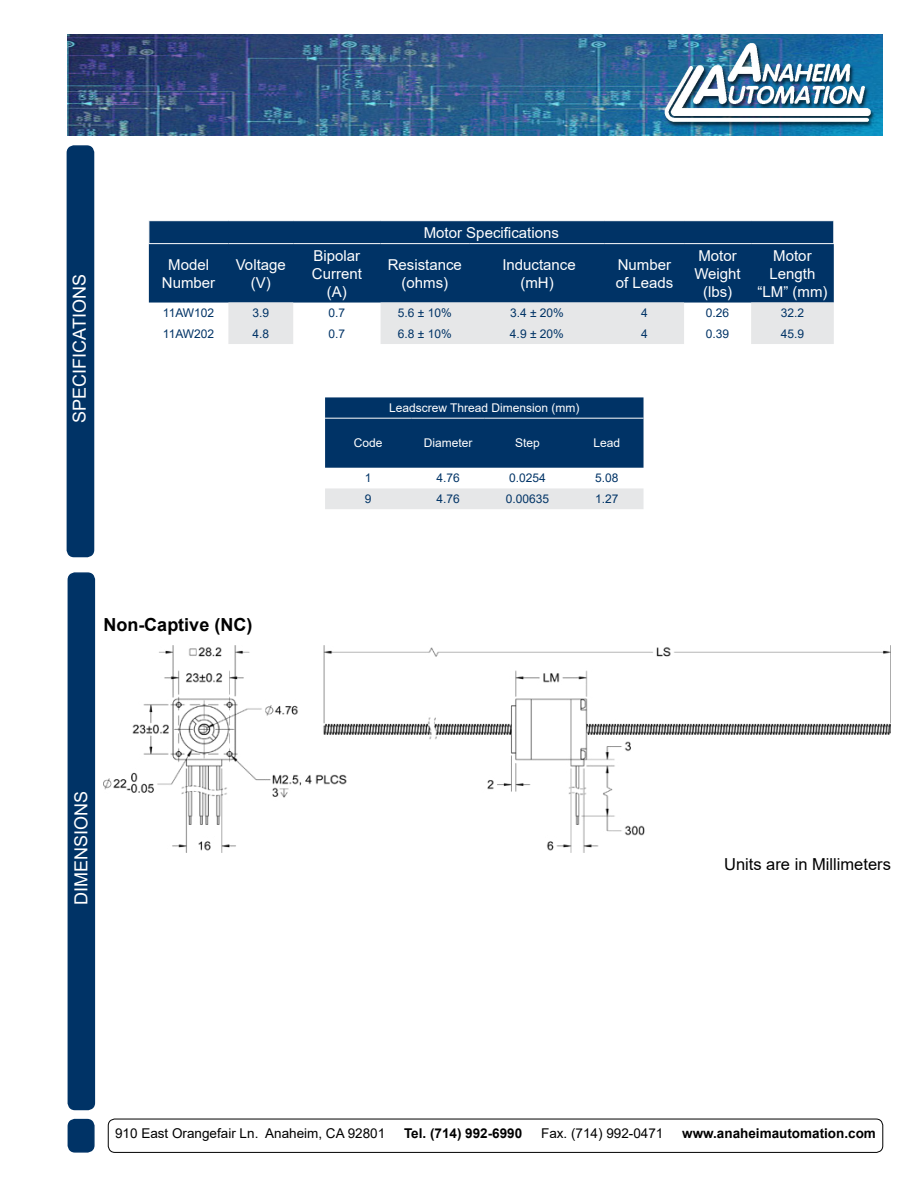
<style>
.page{position:relative;width:918px;height:1188px;background:#fff}
.page>*{position:absolute;margin:0;border:0;box-sizing:border-box;transform-origin:0 0}
.t1{font:18px "Arial";color:#fff}
.t2{font:700 18px "Arial";color:#000}
.t3{font:16.5px "Arial";color:#000}
.t4{font:15px/18px "Arial";color:#fff;text-align:center}
.t5{font:13.5px "Arial";color:#000}
.t6{font:700 13.5px "Arial";color:#000}
.t7{font:12px "Arial";color:#036}
.t8{font:12px "Arial";color:#fff}
</style>
<div class="page">
<img style="left:68px;top:35px;width:815px;height:101px">
<div style="left:68px;top:1120px;width:26px;height:32px;background:#036;border-radius:7px"></div>
<div style="left:68px;top:1119px;width:27px;height:34px;border:2px solid #036;border-radius:7px"></div>
<div style="left:108px;top:1119px;width:775px;height:34px;border:1px solid #000;border-radius:7px"></div>
<div style="left:67px;top:146px;width:27px;height:411px;background:#036;border-radius:7px"></div>
<div style="left:67px;top:145px;width:27px;height:412px;border:2px solid #036;border-radius:7px"></div>
<div style="left:149px;top:221px;width:685px;height:82px;background:#036"></div>
<svg style="left:228px;top:303px;width:606px;height:41px"></svg>
<svg style="left:148px;top:221px;width:1px;height:22px"></svg>
<svg style="left:833px;top:221px;width:1px;height:22px"></svg>
<hr style="left:148px;top:243px;width:80px;height:1px;background:#fff">
<hr style="left:228px;top:243px;width:65px;height:1px;background:#fff">
<hr style="left:293px;top:243px;width:88px;height:1px;background:#fff">
<hr style="left:381px;top:243px;width:88px;height:1px;background:#fff">
<hr style="left:469px;top:243px;width:136px;height:1px;background:#fff">
<hr style="left:605px;top:243px;width:79px;height:1px;background:#fff">
<hr style="left:684px;top:243px;width:67px;height:1px;background:#fff">
<hr style="left:751px;top:243px;width:83px;height:1px;background:#fff">
<div style="left:325px;top:397px;width:319px;height:71px;background:#036"></div>
<div style="left:325px;top:488px;width:319px;height:21px;background:#e6e7e8"></div>
<hr style="left:325px;top:418px;width:86px;height:1px;background:#fff">
<hr style="left:411px;top:418px;width:74px;height:1px;background:#fff">
<hr style="left:485px;top:418px;width:85px;height:1px;background:#fff">
<hr style="left:570px;top:418px;width:74px;height:1px;background:#fff">
<img style="left:103px;top:646px;width:788px;height:207px">
<div style="left:68px;top:573px;width:26px;height:536px;background:#036;border-radius:7px"></div>
<div style="left:68px;top:572px;width:27px;height:538px;border:2px solid #036;border-radius:7px"></div>
<p class="t1" style="left:67px;top:423px;width:150px;rotate:-90deg">SPECIFICATIONS</p>
<p class="t4" style="left:424px;top:223px;width:137px">Motor Specifications</p>
<p class="t4" style="left:162px;top:255px;width:55px">Model<br>Number</p>
<p class="t4" style="left:236px;top:255px;width:52px">Voltage (V)</p>
<p class="t4" style="left:312px;top:246px;width:52px">Bipolar<br>Current (A)</p>
<p class="t4" style="left:388px;top:255px;width:76px">Resistance (ohms)</p>
<p class="t4" style="left:502px;top:255px;width:75px">Inductance (mH)</p>
<p class="t4" style="left:616px;top:255px;width:59px;text-align:left">Number of Leads</p>
<p class="t4" style="left:694px;top:246px;width:48px">Motor<br>Weight (lbs)</p>
<p class="t4" style="left:758px;top:246px;width:71px">Motor<br>Length “LM” (mm)</p>
<p class="t7" style="left:163px;top:305px;width:53px">11AW102</p>
<p class="t7" style="left:252px;top:305px;width:18px">3.9</p>
<p class="t7" style="left:329px;top:305px;width:18px">0.7</p>
<p class="t7" style="left:398px;top:305px;width:55px">5.6 ± 10%</p>
<p class="t7" style="left:510px;top:305px;width:55px">3.4 ± 20%</p>
<p class="t7" style="left:641px;top:305px;width:8px">4</p>
<p class="t7" style="left:706px;top:305px;width:25px">0.26</p>
<p class="t7" style="left:781px;top:305px;width:25px">32.2</p>
<p class="t7" style="left:163px;top:326px;width:53px">11AW202</p>
<p class="t7" style="left:252px;top:326px;width:18px">4.8</p>
<p class="t7" style="left:329px;top:326px;width:18px">0.7</p>
<p class="t7" style="left:398px;top:326px;width:55px">6.8 ± 10%</p>
<p class="t7" style="left:510px;top:326px;width:55px">4.9 ± 20%</p>
<p class="t7" style="left:641px;top:326px;width:8px">4</p>
<p class="t7" style="left:706px;top:326px;width:25px">0.39</p>
<p class="t7" style="left:781px;top:326px;width:25px">45.9</p>
<p class="t8" style="left:389px;top:400px;width:192px">Leadscrew Thread Dimension (mm)</p>
<p class="t8" style="left:354px;top:435px;width:30px">Code</p>
<p class="t8" style="left:424px;top:435px;width:50px">Diameter</p>
<p class="t8" style="left:515px;top:435px;width:26px">Step</p>
<p class="t8" style="left:593px;top:435px;width:28px">Lead</p>
<p class="t7" style="left:365px;top:470px;width:8px">1</p>
<p class="t7" style="left:436px;top:470px;width:25px">4.76</p>
<p class="t7" style="left:509px;top:470px;width:38px">0.0254</p>
<p class="t7" style="left:595px;top:470px;width:25px">5.08</p>
<p class="t7" style="left:365px;top:491px;width:8px">9</p>
<p class="t7" style="left:436px;top:491px;width:25px">4.76</p>
<p class="t7" style="left:506px;top:491px;width:45px">0.00635</p>
<p class="t7" style="left:595px;top:491px;width:25px">1.27</p>
<p class="t2" style="left:103px;top:612px;width:150px">Non-Captive (NC)</p>
<p class="t1" style="left:69px;top:905px;width:116px;rotate:-90deg">DIMENSIONS</p>
<p class="t3" style="left:724px;top:853px;width:168px">Units are in Millimeters</p>
<p class="t5" style="left:115px;top:1124px;width:272px">910 East Orangefair Ln. Anaheim, CA 92801</p>
<p class="t6" style="left:404px;top:1124px;width:120px">Tel. (714) 992-6990</p>
<p class="t5" style="left:541px;top:1124px;width:124px">Fax. (714) 992-0471</p>
<p class="t6" style="left:682px;top:1124px;width:195px">www.anaheimautomation.com</p>
</div>
